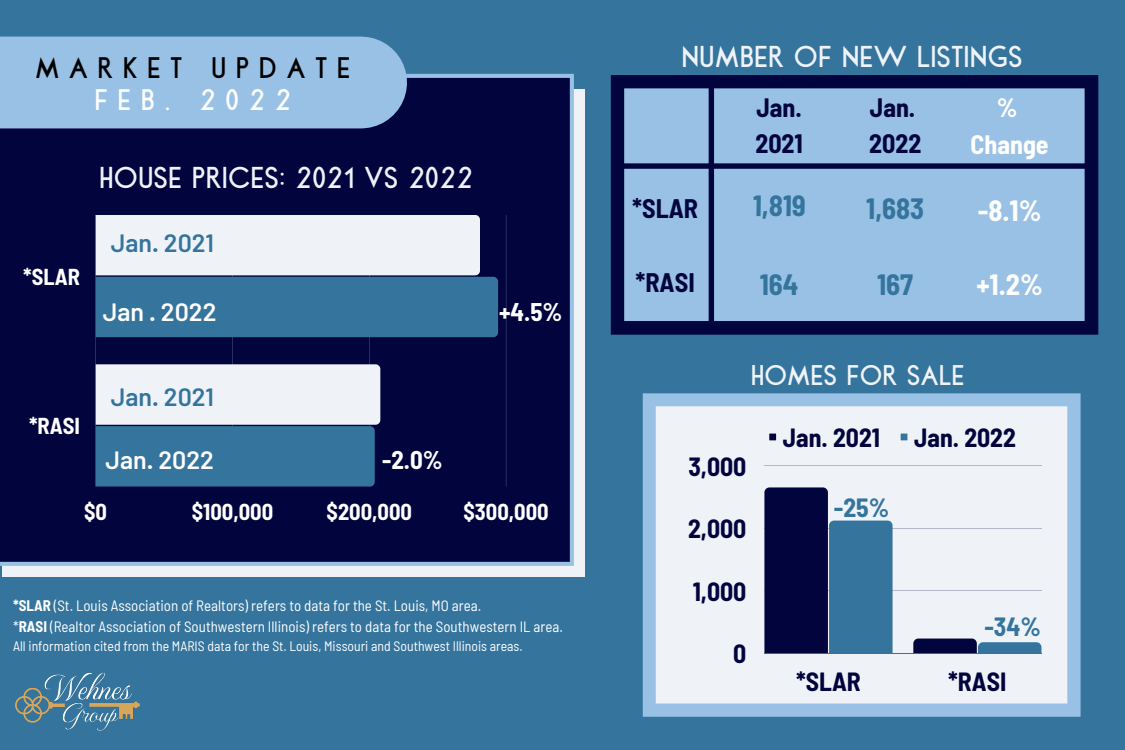
<style>
.page{position:relative;width:1125px;height:750px;background:#34749d}
.page>*{position:absolute;margin:0;border:0;box-sizing:border-box;transform-origin:0 0}
.t1{font:700 31.75px "Sinclaire";color:#eff3f8}
.t2{font:700 31.25px "Sinclaire";letter-spacing:.3em;color:#000}
.t3{font:700 31.25px "Sinclaire";letter-spacing:.3em;color:#fff}
.t4{font:700 29.88px "Sinclaire";color:#eff3f8}
.t5{font:700 semi-condensed 28.75px "Barlow";color:#34749d}
.t6{font:700 semi-condensed 28.75px "Barlow";color:#fff}
.t7{font:700 semi-condensed 26.25px "Barlow";color:#01043d}
.t8{font:700 semi-condensed 26px "Barlow";color:#01043d}
.t9{font:700 semi-condensed 26px "Barlow";color:#fff}
.t10{font:700 semi-condensed 25.75px "Barlow";color:#01043d}
.t11{font:700 semi-condensed 25.75px "Barlow";color:#34749d}
.t12{font:600 25px "Barlow";color:#fff}
.t13{font:600 25px "Barlow";color:#34749d}
.t14{font:700 semi-condensed 25px "Barlow";color:#fff}
.t15{font:700 semi-condensed 22.5px "Barlow";color:#fff}
.t16{font:semi-condensed 15px "Barlow";color:#fff}
.t17{font:semi-condensed 13.75px "Barlow";color:#fff}
.s1{font-weight:700}
</style>
<div class="page">
<div style="left:3px;top:89px;width:582px;height:488px;background:#eff3f8"></div>
<div style="left:0;top:74px;width:574px;height:492px;background:#01043d"></div>
<div style="left:0;top:37px;width:361px;height:91px;background:#99c1e5"></div>
<hr style="left:95px;top:215px;width:1px;height:272px;background:#fff">
<hr style="left:232px;top:215px;width:1px;height:272px;background:#fff">
<hr style="left:369px;top:215px;width:1px;height:272px;background:#fff">
<hr style="left:506px;top:215px;width:1px;height:272px;background:#fff">
<svg style="left:96px;top:215px;width:402px;height:122px"></svg>
<svg style="left:96px;top:364px;width:284px;height:123px"></svg>
<img style="left:15px;top:672px;width:125px;height:59px">
<svg style="left:611px;top:75px;width:487px;height:260px;background:#7d9ec6"></svg>
<svg style="left:643px;top:393px;width:438px;height:324px;background:#c2cfdf"></svg>
<p class="t2" style="left:35px;top:53px;width:317px">MARKET UPDATE</p>
<p class="t3" style="left:95px;top:85px;width:198px">FEB. 2022</p>
<p class="t1" style="left:99px;top:162px;width:375px">HOUSE PRICES: 2021 VS 2022</p>
<p class="t15" style="left:23px;top:262px;width:58px">*SLAR</p>
<p class="t13" style="left:111px;top:227px;width:105px">Jan. 2021</p>
<p class="t12" style="left:103px;top:296px;width:115px">Jan . 2022</p>
<p class="t15" style="left:29px;top:412px;width:52px">*RASI</p>
<p class="t13" style="left:111px;top:381px;width:105px">Jan. 2021</p>
<p class="t12" style="left:105px;top:444px;width:110px">Jan. 2022</p>
<p class="t14" style="left:382px;top:444px;width:62px">-2.0%</p>
<p class="t14" style="left:499px;top:296px;width:65px">+4.5%</p>
<p class="t15" style="left:84px;top:498px;width:24px">$0</p>
<p class="t15" style="left:192px;top:498px;width:83px">$100,000</p>
<p class="t15" style="left:327px;top:498px;width:87px">$200,000</p>
<p class="t15" style="left:464px;top:498px;width:87px">$300,000</p>
<p class="t16" style="left:13px;top:596px;width:470px"><span class="s1">*SLAR</span> (St. Louis Association of Realtors) refers to data for the St. Louis, MO area.</p>
<p class="t16" style="left:13px;top:617px;width:551px">*<span class="s1">RASI</span> (Realtor Association of Southwestern Illinois) refers to data for the Southwestern IL area.</p>
<p class="t17" style="left:13px;top:637px;width:511px">All information cited from the MARIS data for the St. Louis, Missouri and Southwest Illinois areas.</p>
<p class="t1" style="left:682px;top:40px;width:343px">NUMBER OF NEW LISTINGS</p>
<p class="t7" style="left:632px;top:192px;width:67px">*SLAR</p>
<p class="t7" style="left:635px;top:266px;width:61px">*RASI</p>
<p class="t8" style="left:756px;top:91px;width:47px">Jan.</p>
<p class="t8" style="left:755px;top:127px;width:49px">2021</p>
<p class="t8" style="left:870px;top:91px;width:47px">Jan.</p>
<p class="t8" style="left:869px;top:127px;width:54px">2022</p>
<p class="t5" style="left:753px;top:187px;width:55px;rotate:1deg">1,819</p>
<p class="t5" style="left:866px;top:190px;width:60px">1,683</p>
<p class="t5" style="left:760px;top:267px;width:40px">164</p>
<p class="t5" style="left:877px;top:267px;width:38px">167</p>
<p class="t9" style="left:997px;top:91px;width:22px">%</p>
<p class="t9" style="left:971px;top:128px;width:80px">Change</p>
<p class="t6" style="left:978px;top:192px;width:65px">-8.1%</p>
<p class="t6" style="left:976px;top:267px;width:68px">+1.2%</p>
<p class="t4" style="left:751px;top:360px;width:215px">HOMES FOR SALE</p>
<p class="t10" style="left:783px;top:421px;width:99px">Jan. 2021</p>
<p class="t10" style="left:914px;top:421px;width:103px">Jan. 2022</p>
<p class="t10" style="left:688px;top:450px;width:60px">3,000</p>
<p class="t10" style="left:688px;top:513px;width:60px">2,000</p>
<p class="t10" style="left:693px;top:575px;width:55px">1,000</p>
<p class="t10" style="left:733px;top:637px;width:15px">0</p>
<p class="t11" style="left:834px;top:491px;width:57px">-25%</p>
<p class="t11" style="left:984px;top:611px;width:58px">-34%</p>
<p class="t10" style="left:796px;top:666px;width:66px">*SLAR</p>
<p class="t10" style="left:948px;top:666px;width:60px">*RASI</p>
</div>
